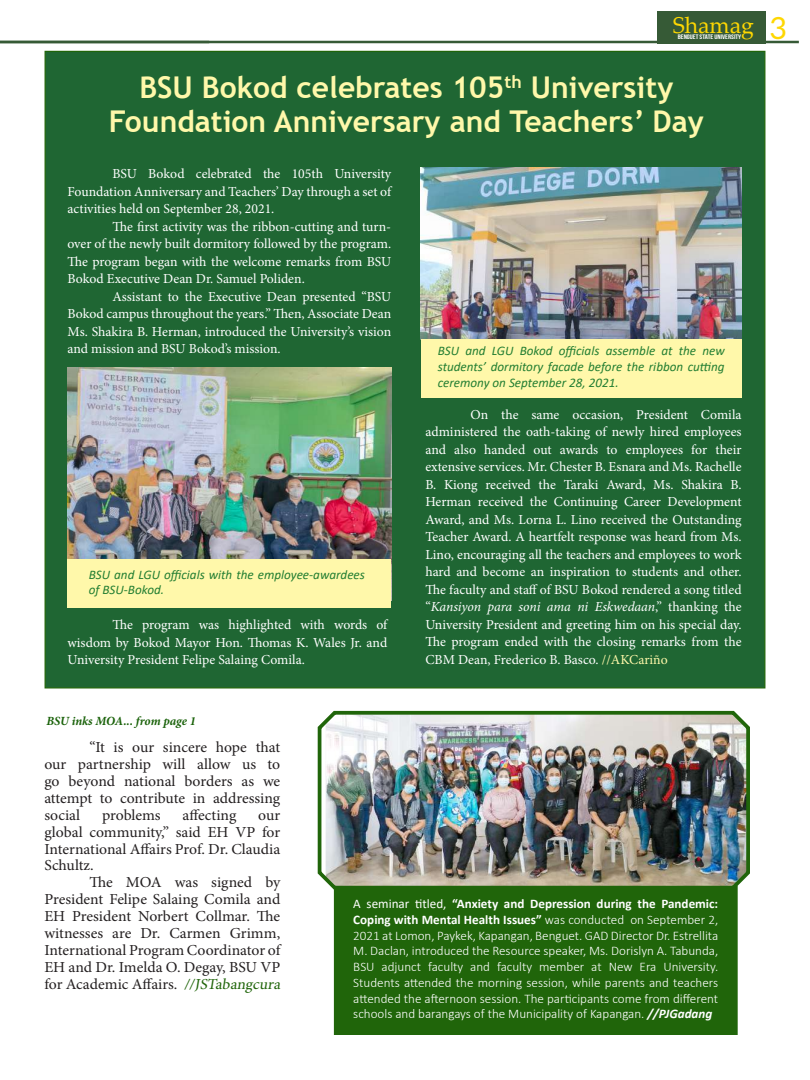
<style>
.page{position:relative;width:810px;height:1080px;background:#fff}
.page>*{position:absolute;margin:0;border:0;box-sizing:border-box;transform-origin:0 0}
.t1{font:30.5px "Aleo";color:#fed702}
.t2{font:700 30px/33.8px "Trebuchet MS";color:#fff8aa;text-align:center}
.t3{font:22.88px "Palatino Linotype";color:#fed702}
.t4{font:15.25px/16.9px "Minion Pro";color:#231f20;text-align:justify}
.t5{font:13.75px/17.5px "Minion Pro";color:#fff;text-align:justify}
.t6{font:300 13.12px/15.8px "Calibri";color:#fff;text-align:justify}
.t7{font:italic 13.12px/15.8px "Calibri";color:#237e32}
.t8{font:italic 700 12.5px "Minion Pro";letter-spacing:-.005em;color:#1a620a}
.t9{font:6.5px "Bebas Neue";color:#fff;scale:1.18 1}
.s1{font-style:italic}
.s2{color:#fff8aa}
.s3{font-style:italic;color:#20650a}
.s4{font-weight:400}
.s5{font-weight:700}
.s6{font-weight:700;font-style:italic}
</style>
<div class="page">
<hr style="left:0;top:41px;width:799px;height:2px;background:#365a36">
<div style="left:658px;top:11px;width:108px;height:32px;background:#365a36"></div>
<div style="left:45px;top:51px;width:720px;height:637px;background:#1f6633;border:1px solid #20650a"></div>
<img style="left:68px;top:368px;width:323px;height:191px">
<img style="left:421px;top:168px;width:321px;height:171px">
<div style="left:68px;top:559px;width:323px;height:48px;background:#fff8aa"></div>
<div style="left:421px;top:339px;width:321px;height:59px;background:#fff8aa"></div>
<div style="left:334px;top:886px;width:404px;height:149px;background:#20650a"></div>
<img style="left:317px;top:710px;width:433px;height:181px">
<h3 class="t3" style="left:673px;top:9px;width:83px">Shamag</h3>
<p class="t9" style="left:678px;top:33px;width:55px">BENGUET STATE UNIVERSITY</p>
<h2 class="t2" style="left:109px;top:70px;width:597px">BSU Bokod celebrates 105<sup>th</sup> University<br>Foundation Anniversary and Teachers’ Day</h2>
<p class="t5" style="left:68px;top:165px;width:325px;text-indent:45px">BSU Bokod celebrated the 105th University Foundation Anniversary and Teachers’ Day through a set of activities held on September 28, 2021.</p>
<p class="t5" style="left:68px;top:218px;width:325px;text-indent:45px">The first activity was the ribbon-cutting and turn&shy;over of the newly built dormitory followed by the program.<br>The program began with the welcome remarks from BSU Bokod Executive Dean Dr. Samuel Poliden.</p>
<p class="t5" style="left:68px;top:288px;width:325px;text-indent:45px">Assistant to the Executive Dean presented “BSU Bokod campus throughout the years.” Then, Associate Dean Ms. Shakira B. Herman, introduced the University’s vision and mission and BSU Bokod’s mission.</p>
<p class="t7" style="left:89px;top:566px;width:278px">BSU and LGU officials with the employee-awardees of BSU-Bokod.</p>
<p class="t5" style="left:68px;top:616px;width:321px;text-indent:45px">The program was highlighted with words of wisdom by Bokod Mayor Hon. Thomas K. Wales Jr. and University President Felipe Salaing Comila.</p>
<p class="t7" style="left:438px;top:342px;width:289px;text-align:justify">BSU and LGU Bokod officials assemble at the new students’ dormitory facade before the ribbon cutting ceremony on September 28, 2021.</p>
<p class="t5" style="left:425px;top:406px;width:318px;text-indent:45px">On the same occasion, President Comila administered the oath-taking of newly hired employees and also handed out awards to employees for their extensive services. Mr. Chester B. Esnara and Ms. Rachelle B. Kiong received the Taraki Award, Ms. Shakira B.<br>Herman received the Continuing Career Development Award, and Ms. Lorna L. Lino received the Outstanding Teacher Award. A heartfelt response was heard from Ms.<br>Lino, encouraging all the teachers and employees to work hard and become an inspiration to students and other.<br>The faculty and staff of BSU Bokod rendered a song titled “<span class="s1">Kansiyon para soni ama ni Eskwedaan</span>,” thanking the University President and greeting him on his special day.<br>The program ended with the closing remarks from the CBM Dean, Frederico B. Basco. <span class="s2">//AKCariño</span></p>
<h1 class="t1" style="left:770px;top:11px;width:18px">3</h1>
<p class="t8" style="left:46px;top:712px;width:151px">BSU inks MOA... from page 1</p>
<p class="t4" style="left:44px;top:739px;width:237px;text-indent:45px">“It is our sincere hope that our partnership will allow us to go beyond national borders as we attempt to contribute in addressing social</p>
<p class="t4" style="left:102px;top:807px;width:60px">problems</p>
<p class="t4" style="left:183px;top:807px;width:55px">affecting</p>
<p class="t4" style="left:44px;top:807px;width:237px;text-indent:214px">our global community,” said EH VP for International Affairs Prof. Dr. Claudia Schultz.</p>
<p class="t4" style="left:44px;top:874px;width:241px;text-align:left;text-indent:45px">The MOA was signed by President Felipe Salaing Comila and EH President Norbert Collmar. The witnesses are Dr. Carmen Grimm, International Program Coordinator of EH and Dr. Imelda O. Degay, BSU VP for Academic Affairs. <span class="s3">//JSTabangcura</span></p>
<p class="t6" style="left:353px;top:896px;width:366px"><span class="s4">A seminar titled,</span> <span class="s5">“Anxiety and Depression during the Pandemic:<br>Coping with Mental Health Issues”</span> was conducted on September 2, 2021 at Lomon, Paykek, Kapangan, Benguet. GAD Director Dr. Estrellita M. Daclan, introduced the Resource speaker, Ms. Dorislyn A. Tabunda, BSU adjunct faculty and faculty member at New Era University.<br>Students attended the morning session, while parents and teachers attended the afternoon session. The participants come from different schools and barangays of the Municipality of Kapangan. <span class="s6">//PJGadang</span></p>
</div>
